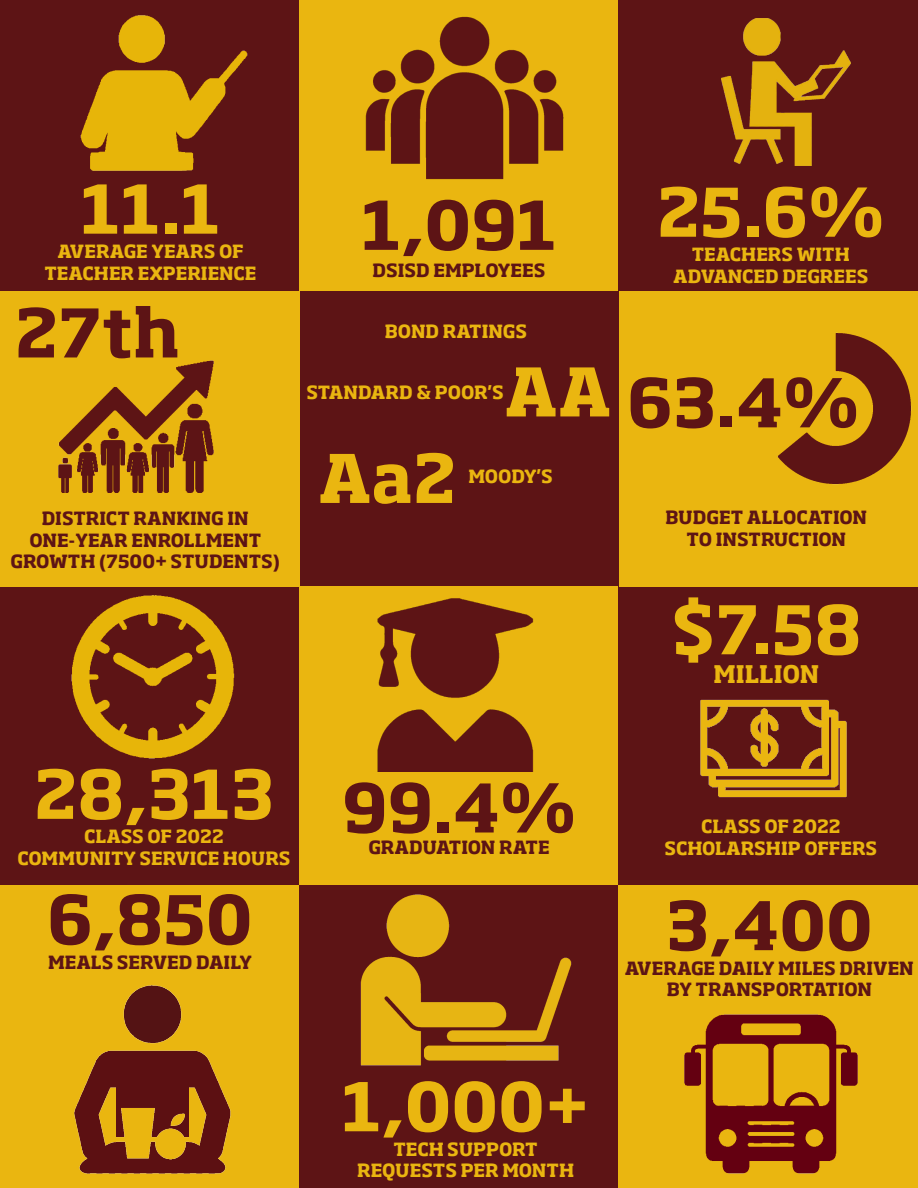
<style>
.page{position:relative;width:918px;height:1188px;background:#fff}
.page>*{position:absolute;margin:0;border:0;box-sizing:border-box;transform-origin:0 0}
.t1{font:700 66px "Soho Std";color:#eab610}
.t2{font:700 66px "Soho Std";color:#5d1415}
.t3{font:700 24px "Soho Std";color:#eab610}
.t4{font:700 18px "Soho Std";color:#eab610}
.t5{font:700 18px/21.6px "Soho Std";color:#5d1415;text-align:center}
</style>
<div class="page">
<div style="left:0;top:885px;width:300px;height:303px;background:#eab610"></div>
<div style="left:618px;top:587px;width:300px;height:298px;background:#5d1415"></div>
<div style="left:0;top:587px;width:300px;height:298px;background:#5d1415"></div>
<div style="left:0;top:0;width:918px;height:291px;background:#5d1415"></div>
<div style="left:0;top:291px;width:918px;height:296px;background:#eab610"></div>
<div style="left:300px;top:0;width:318px;height:291px;background:#eab610"></div>
<img style="left:74px;top:985px;width:157px;height:189px">
<img style="left:700px;top:699px;width:147px;height:99px">
<img style="left:777px;top:332px;width:135px;height:153px">
<img style="left:71px;top:595px;width:164px;height:164px">
<img style="left:80px;top:15px;width:168px;height:156px">
<img style="left:721px;top:18px;width:130px;height:148px">
<img style="left:365px;top:16px;width:199px;height:164px">
<div style="left:300px;top:291px;width:318px;height:296px;background:#5d1415"></div>
<div style="left:300px;top:587px;width:318px;height:298px;background:#eab610"></div>
<img style="left:377px;top:598px;width:157px;height:173px">
<div style="left:618px;top:885px;width:300px;height:303px;background:#eab610"></div>
<img style="left:684px;top:1014px;width:174px;height:160px">
<div style="left:300px;top:885px;width:318px;height:303px;background:#5d1415"></div>
<img style="left:360px;top:894px;width:212px;height:172px">
<img style="left:58px;top:360px;width:156px;height:132px">
<p class="t1" style="left:80px;top:167px;width:142px">11.1</p>
<p class="t4" style="left:57px;top:240px;width:188px">AVERAGE YEARS OF</p>
<p class="t4" style="left:44px;top:262px;width:214px">TEACHER EXPERIENCE</p>
<p class="t2" style="left:15px;top:290px;width:167px">27th</p>
<p class="t5" style="left:42px;top:507px;width:208px">DISTRICT RANKING IN</p>
<p class="t5" style="left:11px;top:529px;width:271px">ONE-YEAR ENROLLMENT<br>GROWTH (7500+ STUDENTS)</p>
<p class="t2" style="left:361px;top:183px;width:197px">1,091</p>
<p class="t5" style="left:373px;top:259px;width:174px">DSISD EMPLOYEES</p>
<p class="t4" style="left:385px;top:320px;width:144px">BOND RATINGS</p>
<p class="t1" style="left:504px;top:349px;width:109px">AA</p>
<p class="t4" style="left:307px;top:380px;width:199px">STANDARD &amp; POOR'S</p>
<p class="t1" style="left:318px;top:436px;width:140px">Aa2</p>
<p class="t4" style="left:468px;top:464px;width:86px">MOODY'S</p>
<p class="t1" style="left:657px;top:170px;width:229px">25.6%</p>
<p class="t4" style="left:692px;top:243px;width:160px">TEACHERS WITH</p>
<p class="t4" style="left:673px;top:265px;width:197px">ADVANCED DEGREES</p>
<p class="t2" style="left:627px;top:360px;width:233px">63.4%</p>
<p class="t5" style="left:665px;top:506px;width:203px">BUDGET ALLOCATION</p>
<p class="t5" style="left:687px;top:528px;width:161px">TO INSTRUCTION</p>
<p class="t1" style="left:671px;top:587px;width:192px">$7.58</p>
<p class="t3" style="left:713px;top:659px;width:107px">MILLION</p>
<p class="t1" style="left:34px;top:752px;width:241px">28,313</p>
<p class="t4" style="left:84px;top:825px;width:141px">CLASS OF 2022</p>
<p class="t4" style="left:18px;top:847px;width:274px">COMMUNITY SERVICE HOURS</p>
<p class="t2" style="left:47px;top:877px;width:207px">6,850</p>
<p class="t5" style="left:48px;top:951px;width:205px">MEALS SERVED DAILY</p>
<p class="t2" style="left:342px;top:765px;width:236px">99.4%</p>
<p class="t5" style="left:368px;top:836px;width:183px">GRADUATION RATE</p>
<p class="t1" style="left:342px;top:1064px;width:250px">1,000+</p>
<p class="t4" style="left:393px;top:1138px;width:146px">TECH SUPPORT</p>
<p class="t4" style="left:357px;top:1159px;width:219px">REQUESTS PER MONTH</p>
<p class="t4" style="left:701px;top:815px;width:141px">CLASS OF 2022</p>
<p class="t4" style="left:665px;top:837px;width:214px">SCHOLARSHIP OFFERS</p>
<p class="t2" style="left:666px;top:883px;width:208px">3,400</p>
<p class="t5" style="left:625px;top:957px;width:291px">AVERAGE DAILY MILES DRIVEN<br>BY TRANSPORTATION</p>
</div>
